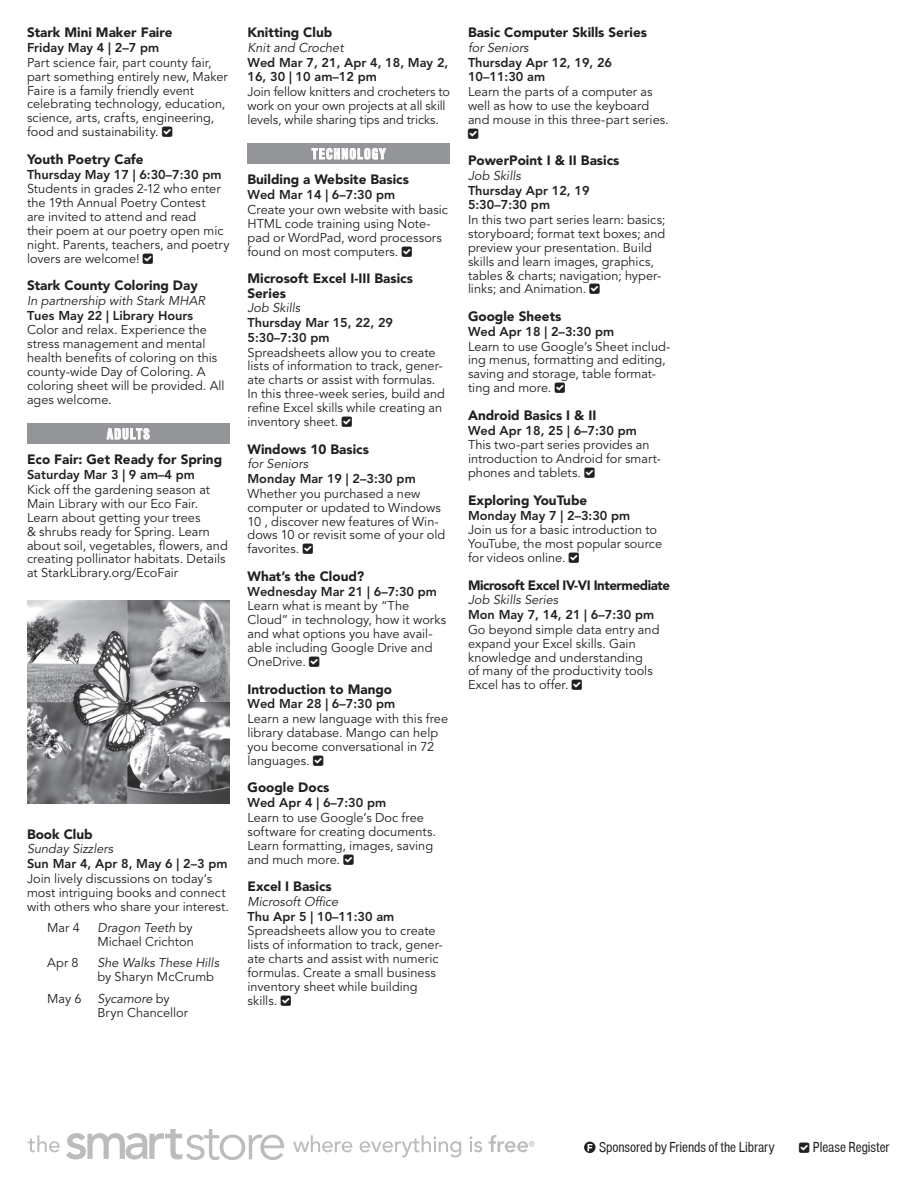
<style>
.page{position:relative;width:918px;height:1188px;background:#fff}
.page>*{position:absolute;margin:0;border:0;box-sizing:border-box;transform-origin:0 0}
.t1{font:700 15.75px "Nimbus San Con";letter-spacing:.07em;color:#fff}
.t2{font:15px "Nimbus San Con";letter-spacing:-.005em;color:#231f20}
.t3{font:900 13.5px/14.5px "Avenir LT Std";color:#231f20}
.t4{font:900 13.5px "Avenir LT Std";letter-spacing:-.03em;color:#231f20}
.t5{font:12.75px/13.8px "Avenir LT Std";color:#231f20}
.t6{font:800 12.75px/14.5px "Avenir LT Std";color:#231f20}
.t7{font:italic 12.75px "Avenir LT Std";color:#231f20}
.s1{font-style:italic}
</style>
<div class="page">
<svg style="left:28px;top:1135px;width:32px;height:17px"></svg>
<svg style="left:293px;top:1135px;width:59px;height:17px"></svg>
<svg style="left:360px;top:1135px;width:101px;height:22px"></svg>
<svg style="left:469px;top:1136px;width:13px;height:16px"></svg>
<svg style="left:489px;top:1135px;width:45px;height:17px"></svg>
<svg style="left:66px;top:1129px;width:218px;height:31px"></svg>
<div style="left:27px;top:424px;width:203px;height:20px;background:#939598"></div>
<svg style="left:107px;top:428px;width:43px;height:12px"></svg>
<div style="left:248px;top:144px;width:202px;height:20px;background:#939598"></div>
<svg style="left:312px;top:147px;width:74px;height:13px"></svg>
<img style="left:27px;top:601px;width:203px;height:202px">
<svg style="left:584px;top:1142px;width:12px;height:11px"></svg>
<p class="t3" style="left:27px;top:25px;width:147px">Stark Mini Maker Faire</p>
<p class="t6" style="left:27px;top:40px;width:134px">Friday May 4 | 2–7 pm</p>
<p class="t5" style="left:27px;top:56px;width:202px">Part science fair, part county fair, part something entirely new, Maker Faire is a family friendly event celebrating technology, education, science, arts, crafts, engineering, food and sustainability.</p>
<p class="t3" style="left:27px;top:152px;width:118px">Youth Poetry Cafe</p>
<p class="t6" style="left:27px;top:167px;width:196px">Thursday May 17 | 6:30–7:30 pm</p>
<p class="t5" style="left:27px;top:182px;width:204px">Students in grades 2-12 who enter the 19th Annual Poetry Contest<br>are invited to attend and read<br>their poem at our poetry open mic night. Parents, teachers, and poetry lovers are welcome!</p>
<p class="t3" style="left:27px;top:278px;width:172px">Stark County Coloring Day</p>
<p class="t7" style="left:27px;top:293px;width:180px">In partnership with Stark MHAR</p>
<p class="t6" style="left:27px;top:308px;width:168px">Tues May 22 | Library Hours</p>
<p class="t5" style="left:27px;top:324px;width:199px">Color and relax. Experience the stress management and mental health benefits of coloring on this county-wide Day of Coloring. A coloring sheet will be provided. All ages welcome.</p>
<p class="t1" style="left:107px;top:425px;width:44px">ADULTS</p>
<p class="t3" style="left:27px;top:452px;width:197px">Eco Fair: Get Ready for Spring</p>
<p class="t6" style="left:27px;top:468px;width:170px">Saturday Mar 3 | 9 am–4 pm</p>
<p class="t5" style="left:27px;top:483px;width:202px">Kick off the gardening season at Main Library with our Eco Fair.<br>Learn about getting your trees<br>&amp; shrubs ready for Spring. Learn about soil, vegetables, flowers, and creating pollinator habitats. Details at StarkLibrary.org/EcoFair</p>
<p class="t3" style="left:27px;top:827px;width:67px">Book Club</p>
<p class="t7" style="left:27px;top:842px;width:88px">Sunday Sizzlers</p>
<p class="t6" style="left:27px;top:857px;width:202px">Sun Mar 4, Apr 8, May 6 | 2–3 pm</p>
<p class="t5" style="left:27px;top:872px;width:204px">Join lively discussions on today’s most intriguing books and connect with others who share your interest.</p>
<p class="t5" style="left:47px;top:921px;width:34px">Mar 4</p>
<p class="t5" style="left:97px;top:921px;width:98px"><span class="s1">Dragon Teeth</span> by<br>Michael Crichton</p>
<p class="t5" style="left:47px;top:957px;width:33px">Apr 8</p>
<p class="t7" style="left:97px;top:956px;width:123px">She Walks These Hills</p>
<p class="t5" style="left:47px;top:967px;width:168px;line-height:21.5px;text-indent:50px">by Sharyn McCrumb<br>May 6 <span class="s1">Sycamore</span> by</p>
<p class="t5" style="left:97px;top:1006px;width:92px">Bryn Chancellor</p>
<p class="t3" style="left:248px;top:25px;width:86px">Knitting Club</p>
<p class="t7" style="left:248px;top:40px;width:98px">Knit and Crochet</p>
<p class="t6" style="left:248px;top:55px;width:202px">Wed Mar 7, 21, Apr 4, 18, May 2,<br>16, 30 | 10 am–12 pm</p>
<p class="t5" style="left:248px;top:85px;width:204px">Join fellow knitters and crocheters to work on your own projects at all skill levels, while sharing tips and tricks.</p>
<p class="t1" style="left:312px;top:145px;width:75px">TECHNOLOGY</p>
<p class="t3" style="left:248px;top:172px;width:163px">Building a Website Basics</p>
<p class="t6" style="left:248px;top:188px;width:149px">Wed Mar 14 | 6–7:30 pm</p>
<p class="t5" style="left:248px;top:203px;width:202px">Create your own website with basic<br>HTML code training using Note&shy;pad or WordPad, word processors found on most computers.</p>
<p class="t3" style="left:248px;top:271px;width:167px">Microsoft Excel I-III Basics<br>Series</p>
<p class="t7" style="left:248px;top:301px;width:54px">Job Skills</p>
<p class="t6" style="left:248px;top:316px;width:147px">Thursday Mar 15, 22, 29<br>5:30–7:30 pm</p>
<p class="t5" style="left:248px;top:346px;width:199px">Spreadsheets allow you to create lists of information to track, gener&shy;ate charts or assist with formulas.<br>In this three-week series, build and refine Excel skills while creating an inventory sheet.</p>
<p class="t3" style="left:248px;top:442px;width:123px">Windows 10 Basics</p>
<p class="t7" style="left:248px;top:456px;width:62px">for Seniors</p>
<p class="t6" style="left:248px;top:471px;width:170px">Monday Mar 19 | 2–3:30 pm</p>
<p class="t5" style="left:248px;top:487px;width:199px">Whether you purchased a new computer or updated to Windows<br>10 , discover new features of Win&shy;dows 10 or revisit some of your old favorites.</p>
<p class="t3" style="left:248px;top:569px;width:118px">What’s the Cloud?</p>
<p class="t6" style="left:248px;top:584px;width:191px">Wednesday Mar 21 | 6–7:30 pm</p>
<p class="t5" style="left:248px;top:600px;width:200px">Learn what is meant by “The<br>Cloud” in technology, how it works and what options you have avail&shy;able including Google Drive and<br>OneDrive.</p>
<p class="t3" style="left:248px;top:682px;width:146px">Introduction to Mango</p>
<p class="t6" style="left:248px;top:697px;width:149px">Wed Mar 28 | 6–7:30 pm</p>
<p class="t5" style="left:248px;top:712px;width:202px">Learn a new language with this free library database. Mango can help you become conversational in 72 languages.</p>
<p class="t3" style="left:248px;top:780px;width:83px">Google Docs</p>
<p class="t6" style="left:248px;top:796px;width:140px">Wed Apr 4 | 6–7:30 pm</p>
<p class="t5" style="left:248px;top:811px;width:190px">Learn to use Google’s Doc free software for creating documents.<br>Learn formatting, images, saving and much more.</p>
<p class="t3" style="left:248px;top:879px;width:86px">Excel I Basics</p>
<p class="t7" style="left:248px;top:894px;width:92px">Microsoft Office</p>
<p class="t6" style="left:248px;top:909px;width:148px">Thu Apr 5 | 10–11:30 am</p>
<p class="t5" style="left:248px;top:924px;width:197px">Spreadsheets allow you to create lists of information to track, gener&shy;ate charts and assist with numeric formulas. Create a small business inventory sheet while building skills.</p>
<p class="t3" style="left:468px;top:25px;width:181px">Basic Computer Skills Series</p>
<p class="t7" style="left:468px;top:40px;width:62px">for Seniors</p>
<p class="t6" style="left:468px;top:55px;width:146px">Thursday Apr 12, 19, 26<br>10–11:30 am</p>
<p class="t5" style="left:468px;top:85px;width:202px">Learn the parts of a computer as well as how to use the keyboard and mouse in this three-part series.</p>
<p class="t3" style="left:468px;top:153px;width:153px">PowerPoint I &amp; II Basics</p>
<p class="t7" style="left:468px;top:168px;width:54px">Job Skills</p>
<p class="t6" style="left:468px;top:183px;width:123px">Thursday Apr 12, 19<br>5:30–7:30 pm</p>
<p class="t5" style="left:468px;top:213px;width:199px">In this two part series learn: basics; storyboard; format text boxes; and preview your presentation. Build skills and learn images, graphics, tables &amp; charts; navigation; hyper&shy;links; and Animation.</p>
<p class="t3" style="left:468px;top:309px;width:95px">Google Sheets</p>
<p class="t6" style="left:468px;top:324px;width:148px">Wed Apr 18 | 2–3:30 pm</p>
<p class="t5" style="left:468px;top:340px;width:204px">Learn to use Google’s Sheet includ&shy;ing menus, formatting and editing, saving and storage, table format&shy;ting and more.</p>
<p class="t3" style="left:468px;top:408px;width:130px">Android Basics I &amp; II</p>
<p class="t6" style="left:468px;top:423px;width:170px">Wed Apr 18, 25 | 6–7:30 pm</p>
<p class="t5" style="left:468px;top:438px;width:195px">This two-part series provides an introduction to Android for smart&shy;phones and tablets.</p>
<p class="t3" style="left:468px;top:493px;width:121px">Exploring YouTube</p>
<p class="t6" style="left:468px;top:508px;width:164px">Monday May 7 | 2–3:30 pm</p>
<p class="t5" style="left:468px;top:523px;width:196px">Join us for a basic introduction to<br>YouTube, the most popular source for videos online.</p>
<p class="t4" style="left:468px;top:577px;width:204px">Microsoft Excel IV-VI Intermediate</p>
<p class="t7" style="left:468px;top:593px;width:92px">Job Skills Series</p>
<p class="t6" style="left:468px;top:608px;width:188px">Mon May 7, 14, 21 | 6–7:30 pm</p>
<p class="t5" style="left:468px;top:623px;width:193px">Go beyond simple data entry and expand your Excel skills. Gain knowledge and understanding<br>of many of the productivity tools<br>Excel has to offer.</p>
<p class="t2" style="left:599px;top:1139px;width:177px">Sponsored by Friends of the Library</p>
<p class="t2" style="left:813px;top:1139px;width:78px">Please Register</p>
</div>
